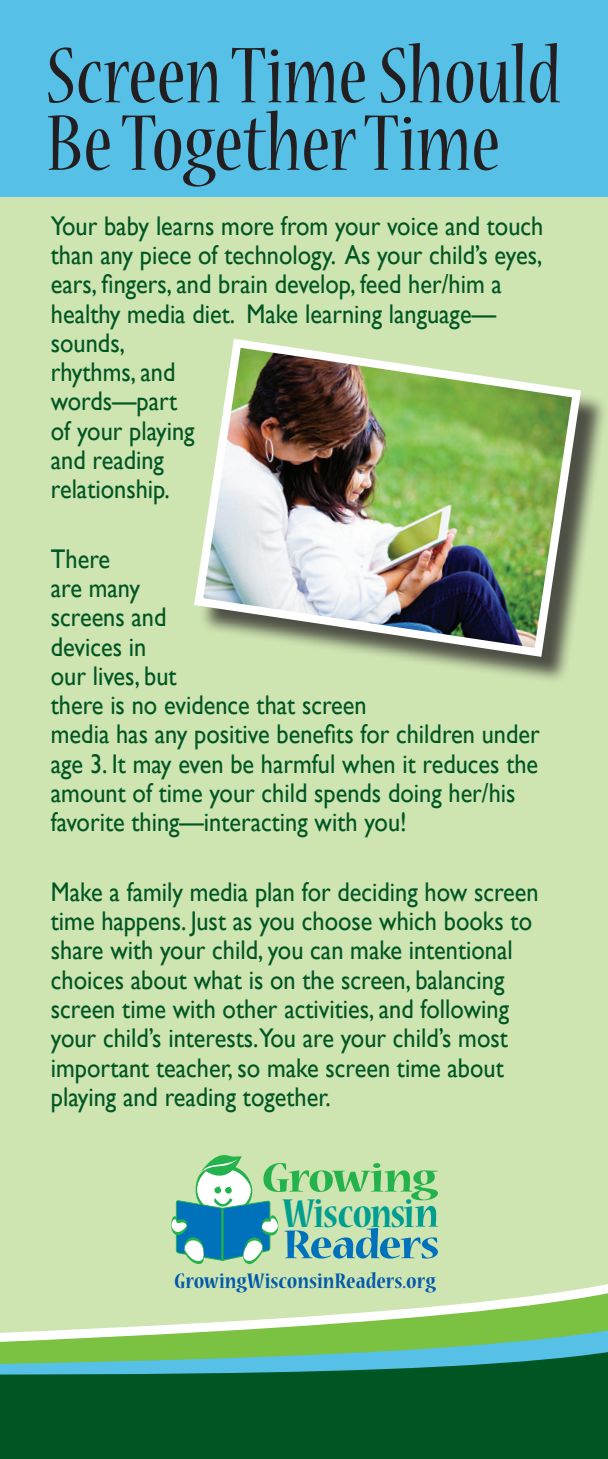
<style>
.page{position:relative;width:608px;height:1459px;background:#fff}
.page>*{position:absolute;margin:0;border:0;box-sizing:border-box;transform-origin:0 0}
.t1{font:condensed 87.75px/67.5px "Nueva Std";color:#231f20}
.t2{font:700 condensed 45.68px "Nueva Std";letter-spacing:-.035em;color:#23b24b;scale:1.37 1}
.t3{font:700 condensed 44.77px "Nueva Std";letter-spacing:-.02em;color:#009e90}
.t4{font:700 condensed 44.77px "Nueva Std";letter-spacing:-.03em;color:#0072bc;scale:1.36 1}
.t5{font:27px/29.2px "Gill Sans";color:#005623;scale:.9 1}
.t6{font:700 condensed 23.4px "Nueva Std";color:#015aaa;scale:1.05 1}
</style>
<div class="page">
<div style="left:0;top:120px;width:608px;height:1322px;background:#cee4b1"></div>
<div style="left:0;top:0;width:608px;height:197px;background:#56c0e6"></div>
<div style="left:198px;top:343px;width:410px;height:341px;background:#231f20;opacity:.75"></div>
<img style="left:194px;top:338px;width:391px;height:323px">
<svg style="left:384px;top:1289px;width:224px;height:22px"></svg>
<svg style="left:0;top:1311px;width:608px;height:147px;background:#36844f"></svg>
<svg style="left:171px;top:1155px;width:108px;height:110px"></svg>
<h1 class="t1" style="left:46px;top:46px;width:516px">Screen Time Should<br>Be Together Time</h1>
<p class="t5" style="left:51px;top:211px;width:548px">Your baby learns more from your voice and touch than any piece of technology. As your child’s eyes, ears, fingers, and brain develop, feed her/him a healthy media diet. Make learning language— sounds,<br>rhythms, and<br>words—part<br>of your playing<br>and reading<br>relationship.</p>
<p class="t5" style="left:51px;top:543px;width:544px">There<br>are many<br>screens and<br>devices in<br>our lives, but<br>there is no evidence that screen<br>media has any positive benefits for children under age 3. It may even be harmful when it reduces the amount of time your child spends doing her/his favorite thing—interacting with you!</p>
<p class="t5" style="left:51px;top:876px;width:543px">Make a family media plan for deciding how screen time happens. Just as you choose which books to share with your child, you can make intentional choices about what is on the screen, balancing screen time with other activities, and following your child’s interests.You are your child’s most important teacher, so make screen time about playing and reading together.</p>
<h2 class="t2" style="left:261px;top:1156px;width:130px">Growing</h2>
<h3 class="t3" style="left:282px;top:1192px;width:158px">Wisconsin</h3>
<h3 class="t4" style="left:282px;top:1224px;width:117px">Readers</h3>
<p class="t6" style="left:174px;top:1270px;width:251px">GrowingWisconsinReaders.org</p>
</div>
